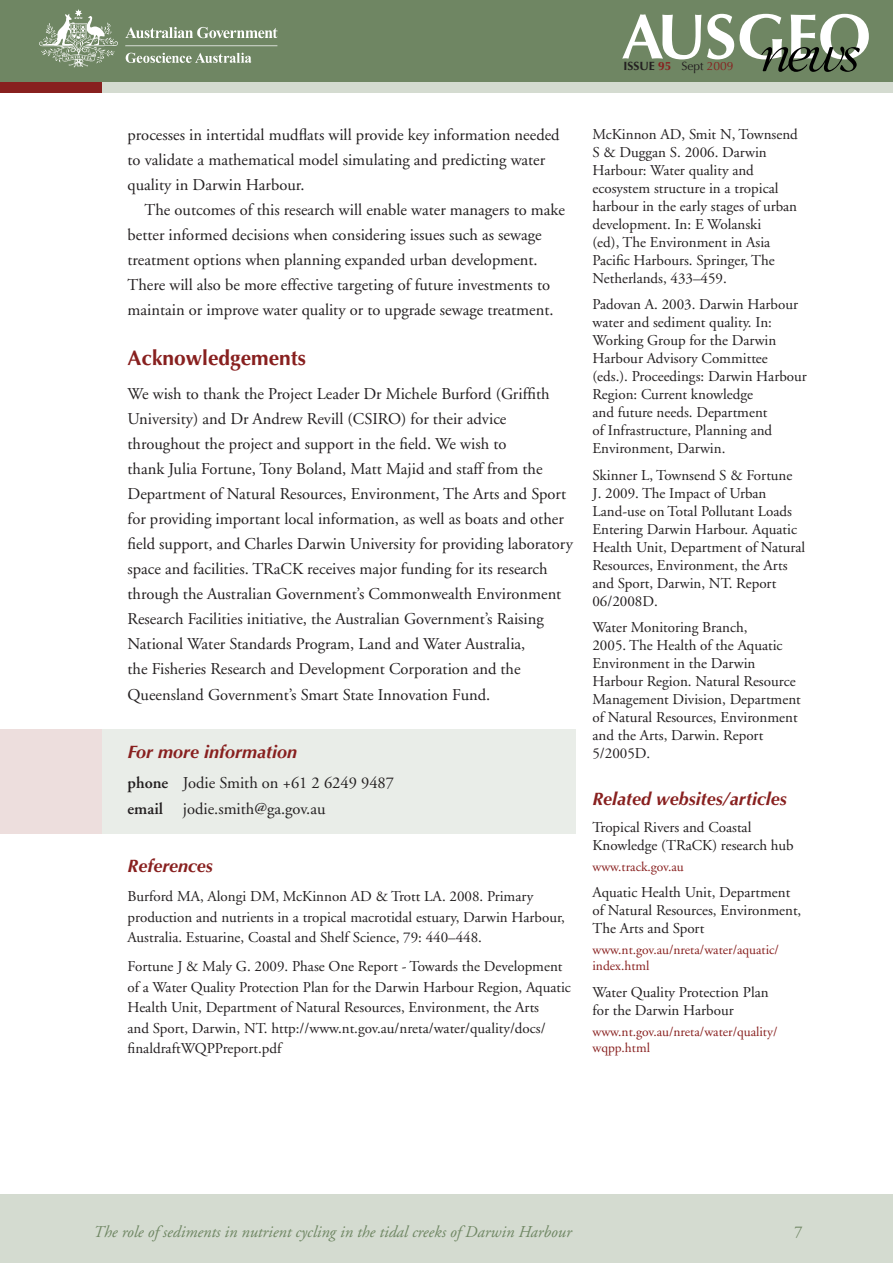
<style>
.page{position:relative;width:893px;height:1263px;background:#fff}
.page>*{position:absolute;margin:0;border:0;box-sizing:border-box;transform-origin:0 0}
.H3_feature{font:700 21px "Optima";color:#88201f}
.H4_references_relate{font:italic 700 18px "Optima";color:#88201f}
.body_first_para{font:16.5px/25px "Adobe Garamond";color:#231f20}
.body{font:16.5px/25px "Adobe Garamond";color:#231f20}
.t1{font:italic 16.5px "Adobe Garamond";color:#6f8663}
.information{font:16.5px "Adobe Garamond";color:#231f20}
.t2{font:16.5px "Adobe Garamond";color:#6f8663}
.references{font:15px/18px "Adobe Garamond";color:#231f20}
.related_web_text{font:15px/18px "Adobe Garamond";color:#231f20}
.links{font:13.5px/16.5px "Adobe Garamond";color:#88201f}
.t3{font:700 12px "Optima";color:#231f20}
.s1{color:#88201f}
.s2{font-weight:400}
.s3{font-weight:400;color:#88201f}
.s4{font-weight:600}
</style>
<div class="page">
<div style="left:0;top:13px;width:893px;height:80px;background:#d4dbd0"></div>
<div style="left:0;top:11px;width:102px;height:82px;background:#88201f"></div>
<div style="left:0;top:0;width:893px;height:82px;background:#6f8663"></div>
<div style="left:0;top:1195px;width:893px;height:68px;background:#d4dbd0"></div>
<svg style="left:622px;top:14px;width:79px;height:45px"></svg>
<svg style="left:707px;top:14px;width:27px;height:45px"></svg>
<svg style="left:740px;top:14px;width:129px;height:58px"></svg>
<img style="left:39px;top:9px;width:239px;height:59px">
<div style="left:101px;top:729px;width:474px;height:104px;background:#e9ede8"></div>
<div style="left:0;top:729px;width:101px;height:104px;background:#eddedd"></div>
<p class="t3" style="left:623px;top:59px;width:112px">issue <span class="s1">95</span> <span class="s2">Sept</span> <span class="s3">2009</span></p>
<p class="body" style="left:128px;top:122px;width:434px">processes in intertidal mudflats will provide key information needed to validate a mathematical model simulating and predicting water quality in Darwin Harbour.</p>
<p class="body" style="left:128px;top:197px;width:439px;text-indent:17px">The outcomes of this research will enable water managers to make better informed decisions when considering issues such as sewage treatment options when planning expanded urban development.<br>There will also be more effective targeting of future investments to maintain or improve water quality or to upgrade sewage treatment.</p>
<p class="H3_feature" style="left:128px;top:346px;width:180px">Acknowledgements</p>
<p class="body_first_para" style="left:128px;top:381px;width:447px">We wish to thank the Project Leader Dr Michele Burford (Griffith University) and Dr Andrew Revill (CSIRO) for their advice throughout the project and support in the field. We wish to<br>thank Julia Fortune, Tony Boland, Matt Majid and staff from the Department of Natural Resources, Environment, The Arts and Sport for providing important local information, as well as boats and other field support, and Charles Darwin University for providing laboratory space and facilities. TRaCK receives major funding for its research through the Australian Government’s Commonwealth Environment Research Facilities initiative, the Australian Government’s Raising National Water Standards Program, Land and Water Australia,<br>the Fisheries Research and Development Corporation and the Queensland Government’s Smart State Innovation Fund.</p>
<p class="H4_references_relate" style="left:128px;top:741px;width:171px">For more information</p>
<p class="information" style="left:128px;top:774px;width:268px"><span class="s4">phone</span> Jodie Smith on +61 2 6249 9487</p>
<p class="information" style="left:128px;top:800px;width:199px"><span class="s4">email</span> jodie.smith@ga.gov.au</p>
<p class="H4_references_relate" style="left:128px;top:855px;width:87px">References</p>
<p class="references" style="left:128px;top:886px;width:439px;line-height:20.5px">Burford MA, Alongi DM, McKinnon AD &amp; Trott LA. 2008. Primary production and nutrients in a tropical macrotidal estuary, Darwin Harbour,<br>Australia. Estuarine, Coastal and Shelf Science, 79: 440–448.</p>
<p class="references" style="left:128px;top:956px;width:445px;line-height:20.5px">Fortune J &amp; Maly G. 2009. Phase One Report - Towards the Development of a Water Quality Protection Plan for the Darwin Harbour Region, Aquatic Health Unit, Department of Natural Resources, Environment, the Arts<br>and Sport, Darwin, NT. http://www.nt.gov.au/nreta/water/quality/docs/ finaldraftWQPPreport.pdf</p>
<p class="references" style="left:592px;top:125px;width:207px">McKinnon AD, Smit N, Townsend<br>S &amp; Duggan S. 2006. Darwin<br>Harbour: Water quality and ecosystem structure in a tropical harbour in the early stages of urban development. In: E Wolanski<br>(ed), The Environment in Asia<br>Pacific Harbours. Springer, The<br>Netherlands, 433–459.</p>
<p class="references" style="left:592px;top:296px;width:216px">Padovan A. 2003. Darwin Harbour water and sediment quality. In:<br>Working Group for the Darwin<br>Harbour Advisory Committee (eds.). Proceedings: Darwin Harbour<br>Region: Current knowledge<br>and future needs. Department<br>of Infrastructure, Planning and<br>Environment, Darwin.</p>
<p class="references" style="left:592px;top:466px;width:214px">Skinner L, Townsend S &amp; Fortune<br>J. 2009. The Impact of Urban<br>Land-use on Total Pollutant Loads<br>Entering Darwin Harbour. Aquatic<br>Health Unit, Department of Natural<br>Resources, Environment, the Arts and Sport, Darwin, NT. Report<br>06/2008D.</p>
<p class="references" style="left:592px;top:619px;width:210px">Water Monitoring Branch,<br>2005. The Health of the Aquatic<br>Environment in the Darwin<br>Harbour Region. Natural Resource<br>Management Division, Department of Natural Resources, Environment and the Arts, Darwin. Report<br>5/2005D.</p>
<p class="H4_references_relate" style="left:592px;top:788px;width:196px">Related websites/articles</p>
<p class="related_web_text" style="left:592px;top:818px;width:203px">Tropical Rivers and Coastal<br>Knowledge (TRaCK) research hub</p>
<p class="links" style="left:592px;top:858px;width:93px">www.track.gov.au</p>
<p class="related_web_text" style="left:592px;top:884px;width:210px">Aquatic Health Unit, Department of Natural Resources, Environment,<br>The Arts and Sport</p>
<p class="links" style="left:592px;top:941px;width:188px">www.nt.gov.au/nreta/water/aquatic/ index.html</p>
<p class="related_web_text" style="left:592px;top:983px;width:178px">Water Quality Protection Plan for the Darwin Harbour</p>
<p class="links" style="left:592px;top:1023px;width:186px">www.nt.gov.au/nreta/water/quality/ wqpp.html</p>
<p class="t1" style="left:94px;top:1223px;width:480px">The role of sediments in nutrient cycling in the tidal creeks of Darwin Harbour</p>
<p class="t2" style="left:794px;top:1223px;width:10px">7</p>
</div>
